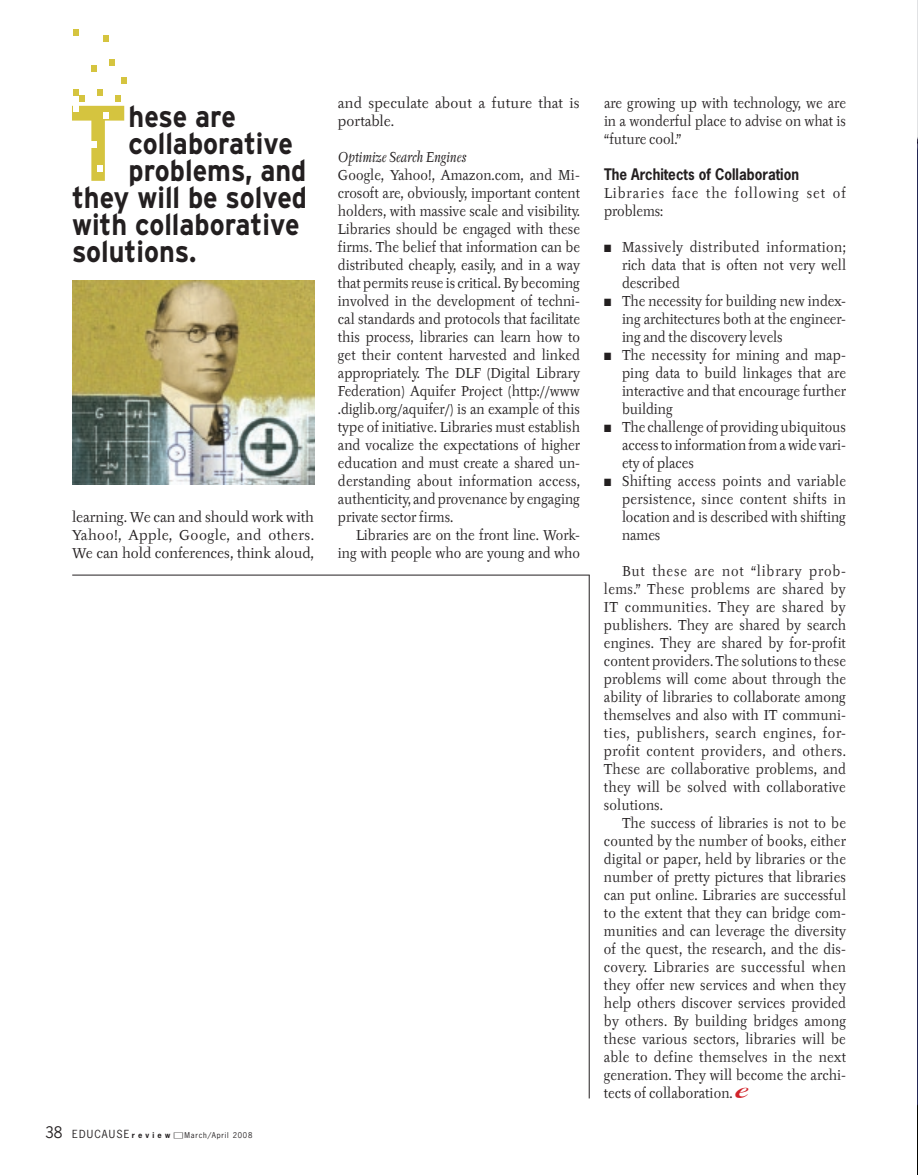
<style>
.page{position:relative;width:918px;height:1175px;background:#fff}
.page>*{position:absolute;margin:0;border:0;box-sizing:border-box;transform-origin:0 0}
.t1{font:700 107.1px "Interstate";color:#d5c43f;scale:.9 1}
.t2{font:700 30px "Interstate";color:#231f20;scale:.9 1}
.t3{font:700 15px "News Gothic";color:#231f20;scale:.9 1}
.t4{font:14.25px/18px "Tyfa ITC";color:#231f20;text-align:justify;scale:.9 1}
.t5{font:14.25px/18px "Tyfa ITC";color:#231f20;text-align:justify;scale:.95 1}
.t6{font:14.25px/18px "Tyfa ITC";letter-spacing:.075em;color:#231f20;scale:.9 1}
.t7{font:italic 14.25px "Tyfa ITC";color:#231f20;scale:.9 1}
.t8{font:10.5px "News Gothic";letter-spacing:.105em;color:#231f20}
.t9{font:7.5px "News Gothic";letter-spacing:.105em;color:#231f20}
.s1{font-size:15px}
.s2{font-weight:700;font-size:7.5px}
.s3{font-family:"Educause Endit";color:#d1232a}
</style>
<div class="page">
<svg style="left:104px;top:36px;width:5px;height:6px"></svg>
<svg style="left:110px;top:59px;width:5px;height:6px"></svg>
<svg style="left:122px;top:77px;width:5px;height:6px"></svg>
<svg style="left:92px;top:66px;width:5px;height:6px"></svg>
<svg style="left:98px;top:89px;width:5px;height:6px"></svg>
<svg style="left:116px;top:95px;width:5px;height:6px"></svg>
<svg style="left:74px;top:89px;width:11px;height:13px"></svg>
<svg style="left:74px;top:29px;width:5px;height:6px"></svg>
<img style="left:917px;top:0;width:1px;height:1174px">
<hr style="left:72px;top:575px;width:518px;height:1px;background:#231f20">
<hr style="left:589px;top:575px;width:1px;height:523px;background:#231f20">
<img style="left:72px;top:280px;width:242px;height:204px">
<h1 class="t1" style="left:68px;top:83px;width:69px">T</h1>
<h2 class="t2" style="left:129px;top:99px;width:121px">hese are</h2>
<h2 class="t2" style="left:129px;top:126px;width:184px">collaborative</h2>
<h2 class="t2" style="left:129px;top:153px;width:199px">problems, and</h2>
<h2 class="t2" style="left:72px;top:180px;width:263px">they will be solved</h2>
<h2 class="t2" style="left:72px;top:207px;width:254px">with collaborative</h2>
<h2 class="t2" style="left:72px;top:234px;width:140px">solutions.</h2>
<p class="t5" style="left:72px;top:508px;width:256px">learning. We can and should work with Yahoo!, Apple, Google, and others.<br>We can hold conferences, think aloud,</p>
<p class="t8" style="left:45px;top:1127px;width:127px"><span class="s1">38</span> EDUCAUSE <span class="s2">r e v i e w</span></p>
<p class="t9" style="left:185px;top:1130px;width:69px">MARCH/APRIL 2008</p>
<p class="t5" style="left:338px;top:94px;width:256px">and speculate about a future that is portable.</p>
<p class="t7" style="left:338px;top:149px;width:144px">Optimize Search Engines</p>
<p class="t4" style="left:338px;top:166px;width:271px">Google, Yahoo!, Amazon.com, and Mi&shy;crosoft are, obviously, important content holders, with massive scale and visibility.<br>Libraries should be engaged with these firms. The belief that information can be distributed cheaply, easily, and in a way that permits reuse is critical. By becoming involved in the development of techni&shy;cal standards and protocols that facilitate this process, libraries can learn how to get their content harvested and linked appropriately. The DLF (Digital Library Federation) Aquifer Project (http://www .diglib.org/aquifer/) is an example of this type of initiative. Libraries must establish and vocalize the expectations of higher education and must create a shared un&shy;derstanding about information access, authenticity, and provenance by engaging private sector firms.</p>
<p class="t4" style="left:338px;top:526px;width:270px;text-align:right">Libraries are on the front line. Work&shy;ing with people who are young and who</p>
<p class="t4" style="left:604px;top:94px;width:270px">are growing up with technology, we are in a wonderful place to advise on what is “future cool.”</p>
<p class="t3" style="left:604px;top:164px;width:218px">The Architects of Collaboration</p>
<p class="t6" style="left:604px;top:184px;width:270px">Libraries face the following set of problems:</p>
<p class="t4" style="left:622px;top:238px;width:250px;text-indent:-18px">■ Massively distributed information; rich data that is often not very well described</p>
<p class="t4" style="left:622px;top:292px;width:250px;text-indent:-18px">■ The necessity for building new index&shy;ing architectures both at the engineer&shy;ing and the discovery levels</p>
<p class="t4" style="left:622px;top:346px;width:250px;text-indent:-18px">■ The necessity for mining and map&shy;ping data to build linkages that are interactive and that encourage further building</p>
<p class="t4" style="left:622px;top:418px;width:250px;text-indent:-18px">■ The challenge of providing ubiquitous access to information from a wide vari&shy;ety of places</p>
<p class="t4" style="left:622px;top:472px;width:251px;text-indent:-18px">■ Shifting access points and variable persistence, since content shifts in location and is described with shifting names</p>
<p class="t4" style="left:604px;top:562px;width:270px;text-indent:18px">But these are not “library prob&shy;lems.” These problems are shared by IT communities. They are shared by publishers. They are shared by search engines. They are shared by for-profit content providers. The solutions to these problems will come about through the ability of libraries to collaborate among themselves and also with IT communi&shy;ties, publishers, search engines, for&shy;profit content providers, and others.<br>These are collaborative problems, and they will be solved with collaborative solutions.</p>
<p class="t4" style="left:604px;top:814px;width:271px;text-indent:18px">The success of libraries is not to be counted by the number of books, either digital or paper, held by libraries or the number of pretty pictures that libraries can put online. Libraries are successful to the extent that they can bridge com&shy;munities and can leverage the diversity of the quest, the research, and the dis&shy;covery. Libraries are successful when they offer new services and when they help others discover services provided by others. By building bridges among these various sectors, libraries will be able to define themselves in the next generation. They will become the archi&shy;tects of collaboration. <span class="s3">e</span></p>
</div>
